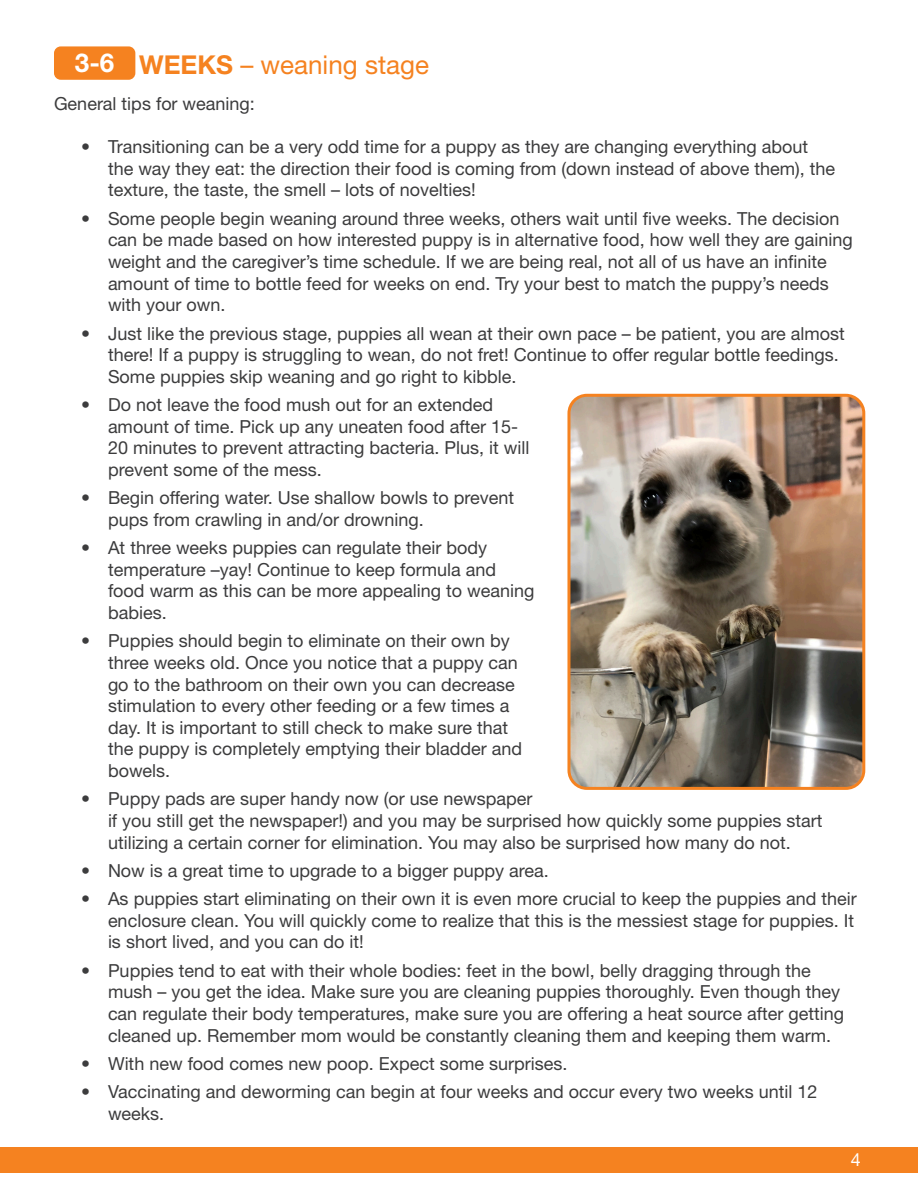
<style>
.page{position:relative;width:918px;height:1188px;background:#fff}
.page>*{position:absolute;margin:0;border:0;box-sizing:border-box;transform-origin:0 0}
.t1{font:25.95px "Helvetica Neue LT Std";color:#f58220}
.t2{font:700 25.95px "Helvetica Neue LT Std";color:#fff}
.t3{font:18px/21.6px "Helvetica Neue LT Std";color:#3c3c3d}
.t4{font:18px "Helvetica Neue LT Std";color:#fff}
.s1{font-weight:700}
</style>
<div class="page">
<div style="left:0;top:1147px;width:918px;height:26px;background:#f58220"></div>
<img style="left:571px;top:395px;width:293px;height:391px">
<div style="left:567px;top:394px;width:298px;height:396px;border:3px solid #f58220;border-radius:18px"></div>
<div style="left:54px;top:46px;width:81px;height:34px;background:#f58220;border-radius:7px"></div>
<p class="t2" style="left:75px;top:47px;width:41px">3-6</p>
<p class="t1" style="left:139px;top:49px;width:291px"><span class="s1">WEEKS</span> – weaning stage</p>
<p class="t3" style="left:54px;top:93px;width:202px">General tips for weaning:</p>
<p class="t3" style="left:108px;top:136px;width:729px;text-indent:-27px">• Transitioning can be a very odd time for a puppy as they are changing everything about the way they eat: the direction their food is coming from (down instead of above them), the texture, the taste, the smell – lots of novelties!</p>
<p class="t3" style="left:108px;top:207px;width:746px;text-indent:-27px">• Some people begin weaning around three weeks, others wait until five weeks. The decision can be made based on how interested puppy is in alternative food, how well they are gaining weight and the caregiver’s time schedule. If we are being real, not all of us have an infinite amount of time to bottle feed for weeks on end. Try your best to match the puppy’s needs with your own.</p>
<p class="t3" style="left:108px;top:322px;width:738px;text-indent:-27px">• Just like the previous stage, puppies all wean at their own pace – be patient, you are almost there! If a puppy is struggling to wean, do not fret! Continue to offer regular bottle feedings.<br>Some puppies skip weaning and go right to kibble.</p>
<p class="t3" style="left:108px;top:394px;width:423px;text-indent:-27px">• Do not leave the food mush out for an extended amount of time. Pick up any uneaten food after 15- 20 minutes to prevent attracting bacteria. Plus, it will prevent some of the mess.</p>
<p class="t3" style="left:108px;top:487px;width:408px;text-indent:-27px">• Begin offering water. Use shallow bowls to prevent pups from crawling in and/or drowning.</p>
<p class="t3" style="left:108px;top:537px;width:428px;text-indent:-27px">• At three weeks puppies can regulate their body temperature –yay! Continue to keep formula and food warm as this can be more appealing to weaning babies.</p>
<p class="t3" style="left:108px;top:630px;width:416px;text-indent:-27px">• Puppies should begin to eliminate on their own by three weeks old. Once you notice that a puppy can go to the bathroom on their own you can decrease stimulation to every other feeding or a few times a day. It is important to still check to make sure that the puppy is completely emptying their bladder and bowels.</p>
<p class="t3" style="left:108px;top:788px;width:716px;text-indent:-27px">• Puppy pads are super handy now (or use newspaper<br>if you still get the newspaper!) and you may be surprised how quickly some puppies start utilizing a certain corner for elimination. You may also be surprised how many do not.</p>
<p class="t3" style="left:81px;top:859px;width:469px">• Now is a great time to upgrade to a bigger puppy area.</p>
<p class="t3" style="left:108px;top:888px;width:750px;text-indent:-27px">• As puppies start eliminating on their own it is even more crucial to keep the puppies and their enclosure clean. You will quickly come to realize that this is the messiest stage for puppies. It is short lived, and you can do it!</p>
<p class="t3" style="left:108px;top:959px;width:738px;text-indent:-27px">• Puppies tend to eat with their whole bodies: feet in the bowl, belly dragging through the mush – you get the idea. Make sure you are cleaning puppies thoroughly. Even though they can regulate their body temperatures, make sure you are offering a heat source after getting cleaned up. Remember mom would be constantly cleaning them and keeping them warm.</p>
<p class="t3" style="left:81px;top:1052px;width:488px">• With new food comes new poop. Expect some surprises.</p>
<p class="t3" style="left:108px;top:1081px;width:711px;text-indent:-27px">• Vaccinating and deworming can begin at four weeks and occur every two weeks until 12 weeks.</p>
<p class="t4" style="left:851px;top:1149px;width:12px">4</p>
</div>
